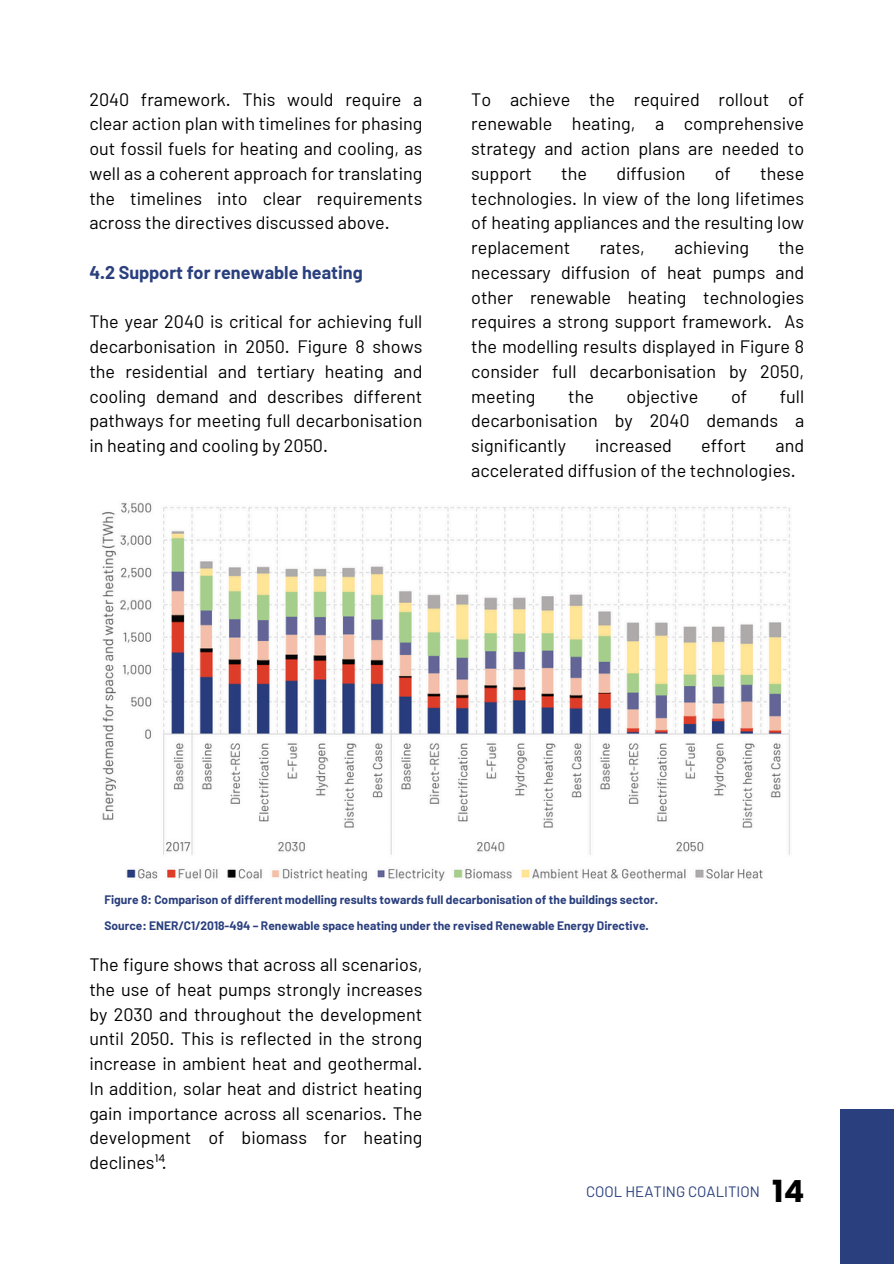
<style>
.page{position:relative;width:894px;height:1264px;background:#fff}
.page>*{position:absolute;margin:0;border:0;box-sizing:border-box;transform-origin:0 0}
.t1{font:700 30.45px "Poppins";color:#000}
.t2{font:18px/24.8px "Barlow";color:#000;text-align:justify}
.t3{font:700 18px "Barlow";color:#2a3f7d}
.t4{font:15px "Barlow";color:#2a3f7d}
.t5{font:700 12px "Barlow";color:#2a3f7d}
.t6{font:10.5px "Poppins";color:#000}
</style>
<div class="page">
<img style="left:102px;top:502px;width:688px;height:379px">
<div style="left:839px;top:1108px;width:54px;height:155px;background:#2a3f7d"></div>
<h2 class="t2" style="left:89px;top:86px;width:334px">2040 framework. This would require a clear action plan with timelines for phasing out fossil fuels for heating and cooling, as well as a coherent approach for translating the timelines into clear requirements across the directives discussed above.</h2>
<h2 class="t3" style="left:89px;top:261px;width:275px">4.2 Support for renewable heating</h2>
<p class="t2" style="left:89px;top:309px;width:334px">The year 2040 is critical for achieving full decarbonisation in 2050. Figure 8 shows the residential and tertiary heating and cooling demand and describes different pathways for meeting full decarbonisation in heating and cooling by 2050.</p>
<h1 class="t2" style="left:471px;top:86px;width:334px">To achieve the required rollout of renewable heating, a comprehensive strategy and action plans are needed to support</h1>
<h1 class="t2" style="left:471px;top:160px;width:334px;text-indent:289px">these technologies. In view of the long lifetimes of heating appliances and the resulting low replacement</h1>
<h1 class="t2" style="left:561px;top:160px;width:27px">the</h1>
<h1 class="t2" style="left:616px;top:160px;width:71px">diffusion</h1>
<h1 class="t2" style="left:714px;top:160px;width:18px">of</h1>
<h1 class="t2" style="left:471px;top:234px;width:334px;text-indent:307px">the necessary diffusion of heat pumps and other renewable heating technologies requires a strong support framework. As the modelling results displayed in Figure 8 consider full decarbonisation by 2050, meeting</h1>
<h1 class="t2" style="left:599px;top:234px;width:47px">rates,</h1>
<h1 class="t2" style="left:674px;top:234px;width:76px">achieving</h1>
<h1 class="t2" style="left:471px;top:383px;width:334px;text-indent:308px">full decarbonisation by 2040 demands a significantly</h1>
<h1 class="t2" style="left:568px;top:383px;width:27px">the</h1>
<h1 class="t2" style="left:626px;top:383px;width:73px">objective</h1>
<h1 class="t2" style="left:730px;top:383px;width:18px">of</h1>
<h1 class="t2" style="left:471px;top:432px;width:334px;text-indent:304px">and accelerated diffusion of the technologies.</h1>
<h1 class="t2" style="left:595px;top:432px;width:78px">increased</h1>
<h1 class="t2" style="left:701px;top:432px;width:47px">effort</h1>
<p class="t5" style="left:104px;top:891px;width:555px">Figure 8: Comparison of different modelling results towards full decarbonisation of the buildings sector.</p>
<p class="t5" style="left:104px;top:917px;width:545px">Source: ENER/C1/2018-494 – Renewable space heating under the revised Renewable Energy Directive.</p>
<h2 class="t2" style="left:89px;top:951px;width:334px">The figure shows that across all scenarios, the use of heat pumps strongly increases by 2030 and throughout the development until 2050. This is reflected in the strong increase in ambient heat and geothermal.<br>In addition, solar heat and district heating gain importance across all scenarios. The development of biomass for heating declines .</h2>
<p class="t4" style="left:586px;top:1182px;width:175px">COOL HEATING COALITION</p>
<p class="t1" style="left:772px;top:1169px;width:34px">14</p>
<p class="t6" style="left:155px;top:1150px;width:11px">14</p>
</div>
